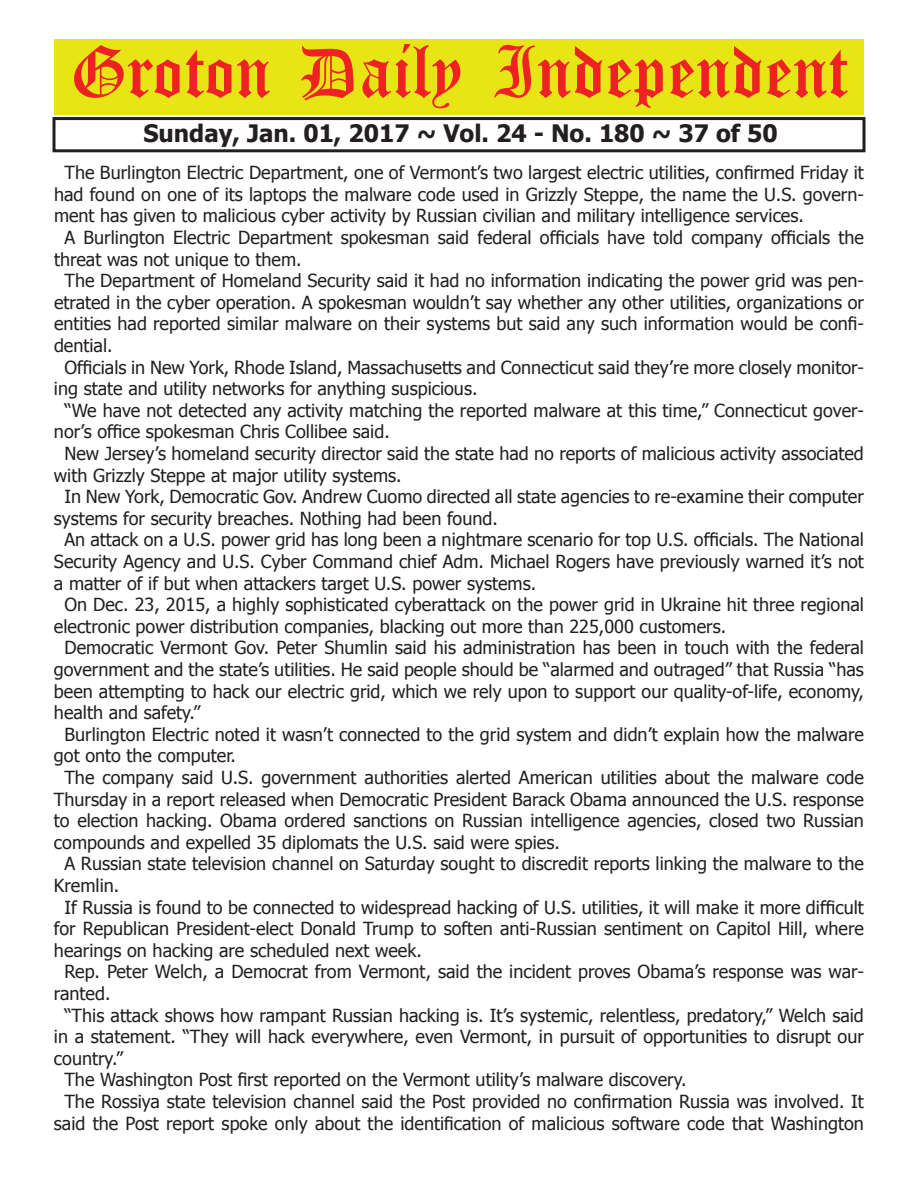
<style>
.page{position:relative;width:918px;height:1188px;background:#fff}
.page>*{position:absolute;margin:0;border:0;box-sizing:border-box;transform-origin:0 0}
.t1{font:54px "Old English Five";color:#ee2123}
.t2{font:700 24px "Tahoma";color:#231f20}
.t3{font:18px "Tahoma";color:#231f20}
</style>
<div class="page">
<div style="left:52px;top:117px;width:814px;height:35px;border:3px solid #231f20"></div>
<div style="left:54px;top:40px;width:810px;height:75px;background:#e7e515"></div>
<h1 class="t1" style="left:70px;top:47px;width:779px">Groton Daily Independent</h1>
<h2 class="t2" style="left:143px;top:116px;width:636px">Sunday, Jan. 01, 2017 ~ Vol. 24 - No. 180 ~ 37 of 50</h2>
<p class="t3" style="left:64px;top:161px;width:801px">The Burlington Electric Department, one of Vermont’s two largest electric utilities, confirmed Friday it</p>
<p class="t3" style="left:54px;top:182px;width:811px">had found on one of its laptops the malware code used in Grizzly Steppe, the name the U.S. govern-</p>
<p class="t3" style="left:54px;top:204px;width:751px">ment has given to malicious cyber activity by Russian civilian and military intelligence services.</p>
<p class="t3" style="left:64px;top:225px;width:801px">A Burlington Electric Department spokesman said federal officials have told company officials the</p>
<p class="t3" style="left:54px;top:247px;width:249px">threat was not unique to them.</p>
<p class="t3" style="left:64px;top:269px;width:801px">The Department of Homeland Security said it had no information indicating the power grid was pen-</p>
<p class="t3" style="left:54px;top:290px;width:811px">etrated in the cyber operation. A spokesman wouldn’t say whether any other utilities, organizations or</p>
<p class="t3" style="left:54px;top:312px;width:811px">entities had reported similar malware on their systems but said any such information would be confi-</p>
<p class="t3" style="left:54px;top:333px;width:60px">dential.</p>
<p class="t3" style="left:64px;top:355px;width:801px">Officials in New York, Rhode Island, Massachusetts and Connecticut said they’re more closely monitor-</p>
<p class="t3" style="left:54px;top:377px;width:425px">ing state and utility networks for anything suspicious.</p>
<p class="t3" style="left:64px;top:398px;width:801px">“We have not detected any activity matching the reported malware at this time,” Connecticut gover-</p>
<p class="t3" style="left:54px;top:420px;width:337px">nor’s office spokesman Chris Collibee said.</p>
<p class="t3" style="left:64px;top:441px;width:801px">New Jersey’s homeland security director said the state had no reports of malicious activity associated</p>
<p class="t3" style="left:54px;top:463px;width:349px">with Grizzly Steppe at major utility systems.</p>
<p class="t3" style="left:64px;top:485px;width:801px">In New York, Democratic Gov. Andrew Cuomo directed all state agencies to re-examine their computer</p>
<p class="t3" style="left:54px;top:506px;width:445px">systems for security breaches. Nothing had been found.</p>
<p class="t3" style="left:64px;top:528px;width:801px">An attack on a U.S. power grid has long been a nightmare scenario for top U.S. officials. The National</p>
<p class="t3" style="left:54px;top:549px;width:811px">Security Agency and U.S. Cyber Command chief Adm. Michael Rogers have previously warned it’s not</p>
<p class="t3" style="left:54px;top:571px;width:484px">a matter of if but when attackers target U.S. power systems.</p>
<p class="t3" style="left:64px;top:593px;width:801px">On Dec. 23, 2015, a highly sophisticated cyberattack on the power grid in Ukraine hit three regional</p>
<p class="t3" style="left:54px;top:614px;width:674px">electronic power distribution companies, blacking out more than 225,000 customers.</p>
<p class="t3" style="left:64px;top:636px;width:801px">Democratic Vermont Gov. Peter Shumlin said his administration has been in touch with the federal</p>
<p class="t3" style="left:54px;top:657px;width:811px">government and the state’s utilities. He said people should be “alarmed and outraged” that Russia “has</p>
<p class="t3" style="left:54px;top:679px;width:812px">been attempting to hack our electric grid, which we rely upon to support our quality-of-life, economy,</p>
<p class="t3" style="left:54px;top:701px;width:148px">health and safety.”</p>
<p class="t3" style="left:64px;top:722px;width:801px">Burlington Electric noted it wasn’t connected to the grid system and didn’t explain how the malware</p>
<p class="t3" style="left:54px;top:744px;width:183px">got onto the computer.</p>
<p class="t3" style="left:64px;top:765px;width:801px">The company said U.S. government authorities alerted American utilities about the malware code</p>
<p class="t3" style="left:54px;top:787px;width:811px">Thursday in a report released when Democratic President Barack Obama announced the U.S. response</p>
<p class="t3" style="left:54px;top:809px;width:811px">to election hacking. Obama ordered sanctions on Russian intelligence agencies, closed two Russian</p>
<p class="t3" style="left:54px;top:830px;width:507px">compounds and expelled 35 diplomats the U.S. said were spies.</p>
<p class="t3" style="left:64px;top:852px;width:801px">A Russian state television channel on Saturday sought to discredit reports linking the malware to the</p>
<p class="t3" style="left:54px;top:873px;width:67px">Kremlin.</p>
<p class="t3" style="left:64px;top:895px;width:801px">If Russia is found to be connected to widespread hacking of U.S. utilities, it will make it more difficult</p>
<p class="t3" style="left:54px;top:917px;width:811px">for Republican President-elect Donald Trump to soften anti-Russian sentiment on Capitol Hill, where</p>
<p class="t3" style="left:54px;top:938px;width:369px">hearings on hacking are scheduled next week.</p>
<p class="t3" style="left:64px;top:960px;width:801px">Rep. Peter Welch, a Democrat from Vermont, said the incident proves Obama’s response was war-</p>
<p class="t3" style="left:54px;top:981px;width:58px">ranted.</p>
<p class="t3" style="left:64px;top:1003px;width:801px">“This attack shows how rampant Russian hacking is. It’s systemic, relentless, predatory,” Welch said</p>
<p class="t3" style="left:54px;top:1025px;width:811px">in a statement. “They will hack everywhere, even Vermont, in pursuit of opportunities to disrupt our</p>
<p class="t3" style="left:54px;top:1046px;width:70px">country.”</p>
<p class="t3" style="left:64px;top:1068px;width:624px">The Washington Post first reported on the Vermont utility’s malware discovery.</p>
<p class="t3" style="left:64px;top:1089px;width:801px">The Rossiya state television channel said the Post provided no confirmation Russia was involved. It</p>
<p class="t3" style="left:54px;top:1111px;width:811px">said the Post report spoke only about the identification of malicious software code that Washington</p>
</div>
